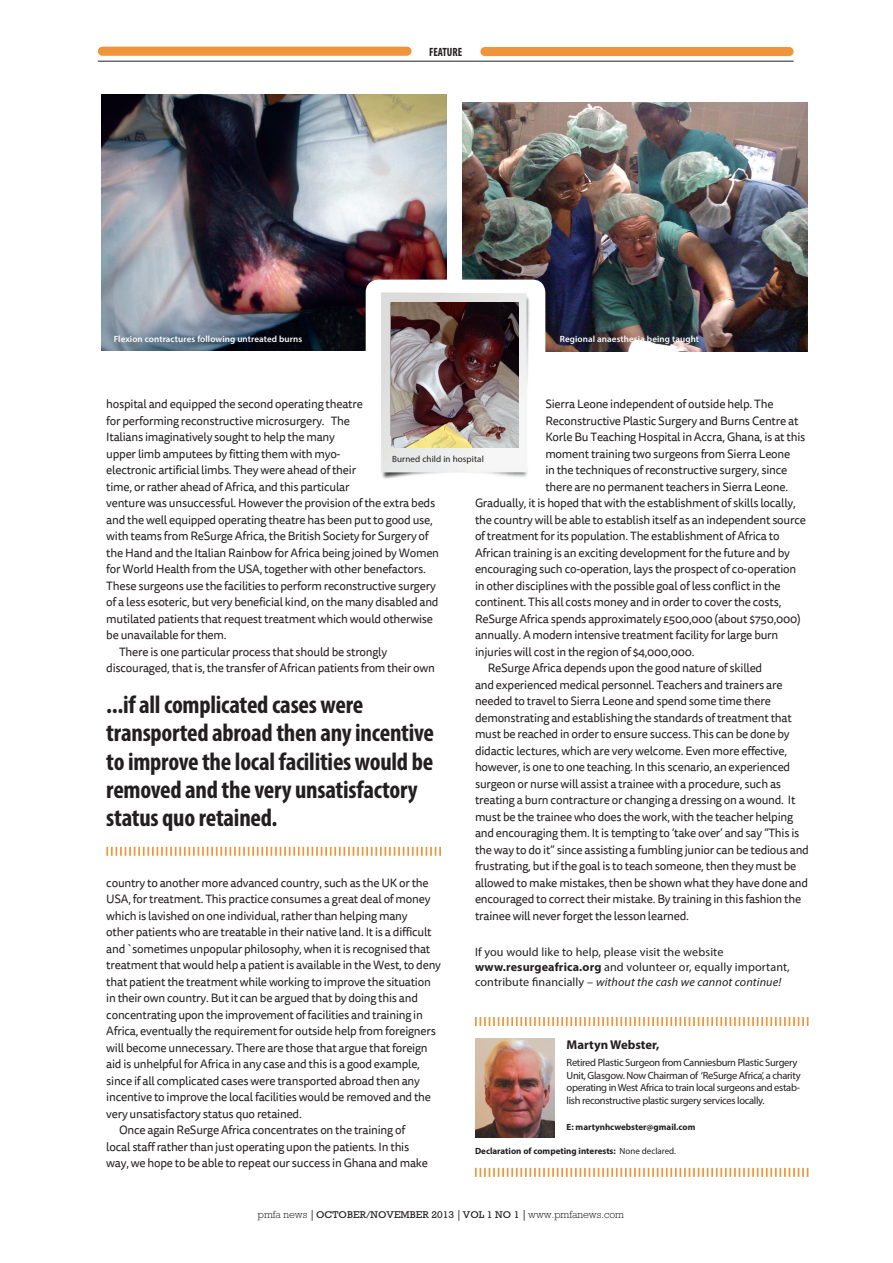
<style>
.page{position:relative;width:893px;height:1263px;background:#fff}
.page>*{position:absolute;margin:0;border:0;box-sizing:border-box;transform-origin:0 0}
.t1{font:700 condensed 25.2px/28.3px "Myriad Pro";letter-spacing:-.01em;color:#231f20}
.ENT_Author_detail{font:700 12.75px "Myriad Pro";color:#231f20}
.t2{font:12px/16.5px "Tisa Sans Pro";letter-spacing:-.02em;color:#231f20}
.Feature_Photo_captio{font:12px/15px "Myriad Pro";letter-spacing:.01em;color:#231f20}
.t3{font:700 condensed 12px "Myriad Pro";color:#231f20;scale:.94 1}
.ENT_Author_body{font:10.5px/12.6px "Myriad Pro";letter-spacing:-.03em;color:#231f20}
.t4{font:10.05px "Rockwell";color:#231f20;scale:1.05 1}
.Feature_Photo_captio-2{font:600 9px "Myriad Pro";letter-spacing:.01em;color:#fff}
.ENT_Author_contact{font:700 9px "Myriad Pro";color:#231f20}
.ENT_Author_body-2{font:700 9px "Myriad Pro";color:#231f20}
.Feature_Photo_captio-3{font:9px "Myriad Pro";letter-spacing:.01em;color:#231f20}
.s1{font-weight:700}
.s2{font-style:italic}
.s3{font-weight:400}
.s4{font-weight:300;font-size:10.5px}
.s5{font-family:"Adobe Caslon Pro";font-weight:700;font-size:10.5px}
</style>
<div class="page">
<img style="left:463px;top:102px;width:345px;height:249px">
<img style="left:101px;top:95px;width:345px;height:256px">
<div style="left:366px;top:280px;width:179px;height:210px;background:#fff;border-radius:13px"></div>
<img style="left:381px;top:292px;width:149px;height:187px">
<img style="left:392px;top:303px;width:127px;height:144px">
<div style="left:485px;top:47px;width:304px;height:9px;background:#ef943a"></div>
<div style="left:102px;top:47px;width:305px;height:9px;background:#ef943a"></div>
<hr style="left:98px;top:61px;width:696px;height:1px;background:#231f20">
<svg style="left:106px;top:847px;width:335px;height:9px"></svg>
<img style="left:476px;top:1039px;width:79px;height:99px">
<svg style="left:475px;top:1017px;width:333px;height:9px"></svg>
<svg style="left:475px;top:1168px;width:333px;height:9px"></svg>
<p class="t3" style="left:429px;top:45px;width:37px">FEATURE</p>
<p class="Feature_Photo_captio-2" style="left:114px;top:333px;width:190px">Flexion contractures following untreated burns</p>
<p class="Feature_Photo_captio-2" style="left:560px;top:333px;width:141px">Regional anaesthesia being taught</p>
<p class="t2" style="left:545px;top:396px;width:230px">Sierra Leone independent of outside help. The</p>
<p class="t2" style="left:545px;top:412px;width:255px">Reconstructive Plastic Surgery and Burns Centre at</p>
<p class="t2" style="left:545px;top:429px;width:261px">Korle Bu Teaching Hospital in Accra, Ghana, is at this</p>
<p class="t2" style="left:545px;top:445px;width:246px">moment training two surgeons from Sierra Leone</p>
<p class="t2" style="left:545px;top:462px;width:244px">in the techniques of reconstructive surgery, since</p>
<p class="t2" style="left:545px;top:478px;width:244px">there are no permanent teachers in Sierra Leone.</p>
<p class="t2" style="left:475px;top:495px;width:322px">Gradually, it is hoped that with the establishment of skills locally,</p>
<p class="t2" style="left:475px;top:511px;width:332px">the country will be able to establish itself as an independent source</p>
<p class="t2" style="left:475px;top:528px;width:306px">of treatment for its population. The establishment of Africa to</p>
<p class="t2" style="left:475px;top:544px;width:316px">African training is an exciting development for the future and by</p>
<p class="t2" style="left:475px;top:561px;width:323px">encouraging such co-operation, lays the prospect of co-operation</p>
<p class="t2" style="left:475px;top:577px;width:307px">in other disciplines with the possible goal of less conflict in the</p>
<p class="t2" style="left:475px;top:594px;width:308px">continent. This all costs money and in order to cover the costs,</p>
<p class="t2" style="left:475px;top:610px;width:327px">ReSurge Africa spends approximately £500,000 (about $750,000)</p>
<p class="t2" style="left:475px;top:627px;width:305px">annually. A modern intensive treatment facility for large burn</p>
<p class="t2" style="left:475px;top:643px;width:221px">injuries will cost in the region of $4,000,000.</p>
<p class="t2" style="left:475px;top:660px;width:335px;text-indent:13px">ReSurge Africa depends upon the good nature of skilled<br>and experienced medical personnel. Teachers and trainers are needed to travel to Sierra Leone and spend some time there demonstrating and establishing the standards of treatment that must be reached in order to ensure success. This can be done by didactic lectures, which are very welcome. Even more effective, however, is one to one teaching. In this scenario, an experienced surgeon or nurse will assist a trainee with a procedure, such as treating a burn contracture or changing a dressing on a wound. It must be the trainee who does the work, with the teacher helping and encouraging them. It is tempting to ‘take over’ and say “This is the way to do it” since assisting a fumbling junior can be tedious and frustrating, but if the goal is to teach someone, then they must be allowed to make mistakes, then be shown what they have done and encouraged to correct their mistake. By training in this fashion the trainee will never forget the lesson learned.</p>
<p class="t2" style="left:106px;top:396px;width:334px">hospital and equipped the second operating theatre<br>for performing reconstructive microsurgery. The<br>Italians imaginatively sought to help the many<br>upper limb amputees by fitting them with myo-<br>electronic artificial limbs. They were ahead of their<br>time, or rather ahead of Africa, and this particular<br>venture was unsuccessful. However the provision of the extra beds and the well equipped operating theatre has been put to good use, with teams from ReSurge Africa, the British Society for Surgery of the Hand and the Italian Rainbow for Africa being joined by Women for World Health from the USA, together with other benefactors.<br>These surgeons use the facilities to perform reconstructive surgery of a less esoteric, but very beneficial kind, on the many disabled and mutilated patients that request treatment which would otherwise be unavailable for them.</p>
<p class="t2" style="left:106px;top:643px;width:330px;text-indent:13px">There is one particular process that should be strongly discouraged, that is, the transfer of African patients from their own</p>
<p class="Feature_Photo_captio-3" style="left:392px;top:454px;width:93px">Burned child in hospital</p>
<p class="t1" style="left:106px;top:690px;width:329px">...if all complicated cases were transported abroad then any incentive to improve the local facilities would be removed and the very unsatisfactory status quo retained.</p>
<p class="t2" style="left:106px;top:874px;width:336px">country to another more advanced country, such as the UK or the USA, for treatment. This practice consumes a great deal of money which is lavished on one individual, rather than helping many<br>other patients who are treatable in their native land. It is a difficult and `sometimes unpopular philosophy, when it is recognised that treatment that would help a patient is available in the West, to deny that patient the treatment while working to improve the situation in their own country. But it can be argued that by doing this and concentrating upon the improvement of facilities and training in Africa, eventually the requirement for outside help from foreigners will become unnecessary. There are those that argue that foreign aid is unhelpful for Africa in any case and this is a good example, since if all complicated cases were transported abroad then any incentive to improve the local facilities would be removed and the very unsatisfactory status quo retained.</p>
<p class="t2" style="left:106px;top:1122px;width:323px;text-indent:13px">Once again ReSurge Africa concentrates on the training of local staff rather than just operating upon the patients. In this way, we hope to be able to repeat our success in Ghana and make</p>
<p class="Feature_Photo_captio" style="left:475px;top:944px;width:316px">If you would like to help, please visit the website <span class="s1">www.resurgeafrica.org</span> and volunteer or, equally important, contribute financially – <span class="s2">without the cash we cannot continue!</span></p>
<p class="ENT_Author_detail" style="left:567px;top:1036px;width:95px">Martyn Webster,</p>
<p class="ENT_Author_body" style="left:567px;top:1056px;width:236px">Retired Plastic Surgeon from Canniesburn Plastic Surgery Unit, Glasgow. Now Chairman of ‘ReSurge Africa’, a charity operating in West Africa to train local surgeons and estab&shy;lish reconstructive plastic surgery services locally.</p>
<p class="ENT_Author_body-2" style="left:567px;top:1121px;width:130px">E: martynhcwebster@gmail.com</p>
<p class="ENT_Author_contact" style="left:475px;top:1145px;width:203px">Declaration of competing interests: <span class="s3">None declared.</span></p>
<p class="t4" style="left:258px;top:1209px;width:350px"><span class="s4">pmfa news</span> <span class="s5">|</span> OCTOBER/NOVEMBER 2013 <span class="s5">|</span> VOL 1 NO 1 <span class="s5">|</span> <span class="s4">www.pmfanews.com</span></p>
</div>
